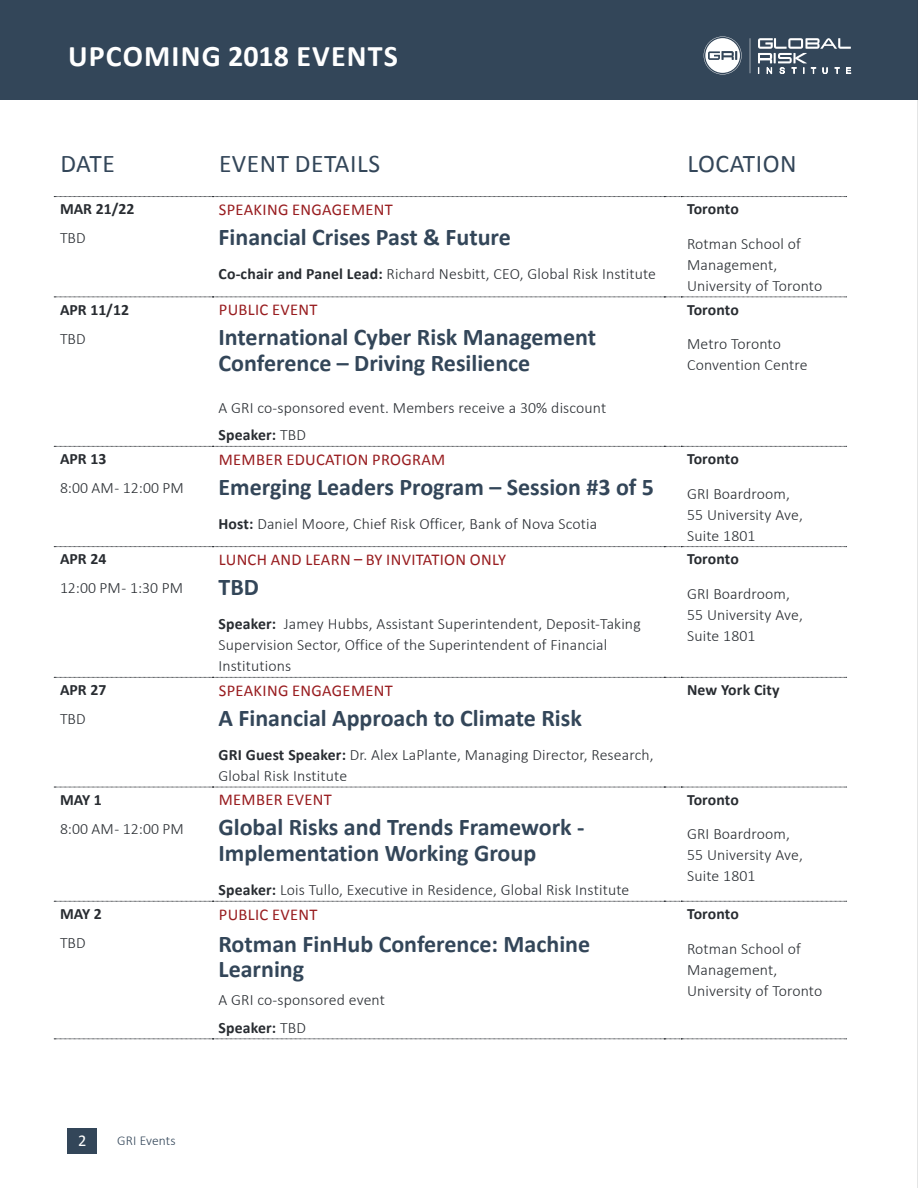
<style>
.page{position:relative;width:918px;height:1188px;background:#fff}
.page>*{position:absolute;margin:0;border:0;box-sizing:border-box;transform-origin:0 0}
.Section_Title{font:700 30px "Calibri";letter-spacing:.04em;color:#fff}
.Cover-_Subheader{font:25.5px "Calibri";letter-spacing:.02em;color:#334659}
.Event_title{font:700 24px/25.5px "Calibri";color:#334659}
.Section_Sub-sub_head{font:700 24px/25.5px "Calibri";color:#334659}
.Category_Label{font:16.5px "Calibri";letter-spacing:.02em;color:#981c1f}
.Normal_text{font:16.5px "Calibri";letter-spacing:.02em;color:#981c1f}
.t1{font:16.5px "Calibri";color:#fff}
.Normal_text-2{font:300 15.75px/21px "Calibri";letter-spacing:.01em;color:#282c31}
.Event_title-2{font:300 15.75px "Calibri";letter-spacing:.01em;color:#282c31}
.Time{font:300 15.75px "Calibri";color:#282c31}
.Normal_text-3{font:700 15.75px "Calibri";color:#282c31}
.Time-2{font:700 15.75px "Calibri";color:#282c31}
.Event_title-3{font:700 15.75px "Calibri";letter-spacing:.01em;color:#282c31}
.Date{font:700 15.75px "Calibri";letter-spacing:-.04em;color:#282c31}
.t2{font:300 13.5px "Calibri";letter-spacing:.01em;color:#334659}
.s1{font-weight:700}
.s2{font-weight:300}
</style>
<div class="page">
<div style="left:68px;top:1129px;width:29px;height:25px;background:#334659"></div>
<div style="left:0;top:0;width:918px;height:99px;background:#334659"></div>
<svg style="left:750px;top:38px;width:1px;height:35px"></svg>
<svg style="left:704px;top:36px;width:38px;height:39px"></svg>
<svg style="left:758px;top:38px;width:93px;height:36px"></svg>
<hr style="left:917px;top:0;width:1px;height:1188px;background:#282c31">
<svg style="left:54px;top:196px;width:793px;height:1px"></svg>
<svg style="left:54px;top:297px;width:793px;height:1px"></svg>
<svg style="left:54px;top:446px;width:793px;height:1px"></svg>
<svg style="left:54px;top:546px;width:793px;height:1px"></svg>
<svg style="left:54px;top:677px;width:793px;height:1px"></svg>
<svg style="left:54px;top:787px;width:793px;height:1px"></svg>
<svg style="left:54px;top:901px;width:793px;height:1px"></svg>
<svg style="left:54px;top:1039px;width:793px;height:1px"></svg>
<p class="Section_Title" style="left:68px;top:37px;width:331px">UPCOMING 2018 EVENTS</p>
<p class="Cover-_Subheader" style="left:60px;top:148px;width:56px">DATE</p>
<p class="Cover-_Subheader" style="left:219px;top:148px;width:162px">EVENT DETAILS</p>
<p class="Cover-_Subheader" style="left:688px;top:148px;width:110px">LOCATION</p>
<p class="Time-2" style="left:60px;top:199px;width:76px">MAR 21/22</p>
<p class="Time" style="left:60px;top:228px;width:27px">TBD</p>
<p class="Category_Label" style="left:219px;top:199px;width:175px">SPEAKING ENGAGEMENT</p>
<p class="Event_title" style="left:219px;top:224px;width:294px">Financial Crises Past &amp; Future</p>
<p class="Normal_text-2" style="left:219px;top:263px;width:439px"><span class="s1">Co-chair and Panel Lead:</span> Richard Nesbitt, CEO, Global Risk Institute</p>
<p class="Normal_text-3" style="left:687px;top:199px;width:53px">Toronto</p>
<p class="Normal_text-2" style="left:687px;top:233px;width:137px">Rotman School of<br>Management,<br>University of Toronto</p>
<p class="Time-2" style="left:60px;top:299px;width:71px">APR 11/12</p>
<p class="Time" style="left:60px;top:329px;width:27px">TBD</p>
<p class="Category_Label" style="left:219px;top:299px;width:100px">PUBLIC EVENT</p>
<p class="Event_title" style="left:219px;top:324px;width:379px">International Cyber Risk Management<br>Conference – Driving Resilience</p>
<p class="Event_title-2" style="left:219px;top:398px;width:389px">A GRI co-sponsored event. Members receive a 30% discount</p>
<p class="Event_title-3" style="left:219px;top:425px;width:89px">Speaker: <span class="s2">TBD</span></p>
<p class="Normal_text-3" style="left:687px;top:299px;width:53px">Toronto</p>
<p class="Normal_text-2" style="left:687px;top:333px;width:122px">Metro Toronto<br>Convention Centre</p>
<p class="Time-2" style="left:60px;top:449px;width:48px">APR 13</p>
<p class="Time" style="left:60px;top:478px;width:125px">8:00 AM - 12:00 PM</p>
<p class="Category_Label" style="left:219px;top:449px;width:228px">MEMBER EDUCATION PROGRAM</p>
<p class="Event_title" style="left:219px;top:474px;width:437px">Emerging Leaders Program – Session #3 of 5</p>
<p class="Normal_text-2" style="left:219px;top:513px;width:380px"><span class="s1">Host:</span> Daniel Moore, Chief Risk Officer, Bank of Nova Scotia</p>
<p class="Normal_text-3" style="left:687px;top:449px;width:53px">Toronto</p>
<p class="Normal_text-2" style="left:687px;top:483px;width:117px">GRI Boardroom,<br>55 University Ave,<br>Suite 1801</p>
<p class="Time-2" style="left:60px;top:549px;width:48px">APR 24</p>
<p class="Time" style="left:60px;top:578px;width:124px">12:00 PM - 1:30 PM</p>
<p class="Category_Label" style="left:219px;top:549px;width:289px">LUNCH AND LEARN – BY INVITATION ONLY</p>
<p class="Event_title" style="left:219px;top:574px;width:42px">TBD</p>
<p class="Normal_text-2" style="left:219px;top:613px;width:424px"><span class="s1">Speaker:</span> Jamey Hubbs, Assistant Superintendent, Deposit-Taking<br>Supervision Sector, Office of the Superintendent of Financial<br>Institutions</p>
<p class="Normal_text-3" style="left:687px;top:549px;width:53px">Toronto</p>
<p class="Normal_text-2" style="left:687px;top:583px;width:117px">GRI Boardroom,<br>55 University Ave,<br>Suite 1801</p>
<p class="Time-2" style="left:60px;top:680px;width:48px">APR 27</p>
<p class="Time" style="left:60px;top:709px;width:27px">TBD</p>
<p class="Category_Label" style="left:219px;top:680px;width:175px">SPEAKING ENGAGEMENT</p>
<p class="Event_title" style="left:219px;top:705px;width:365px">A Financial Approach to Climate Risk</p>
<p class="Normal_text-2" style="left:219px;top:744px;width:437px"><span class="s1">GRI Guest Speaker:</span> Dr. Alex LaPlante, Managing Director, Research,<br>Global Risk Institute</p>
<p class="Normal_text-3" style="left:687px;top:680px;width:94px">New York City</p>
<p class="Date" style="left:60px;top:790px;width:43px">MAY 1</p>
<p class="Time" style="left:60px;top:819px;width:125px">8:00 AM - 12:00 PM</p>
<p class="Category_Label" style="left:219px;top:790px;width:114px">MEMBER EVENT</p>
<p class="Section_Sub-sub_head" style="left:219px;top:815px;width:367px">Global Risks and Trends Framework -<br>Implementation Working Group</p>
<p class="Normal_text-2" style="left:219px;top:879px;width:412px"><span class="s1">Speaker:</span> Lois Tullo, Executive in Residence, Global Risk Institute</p>
<p class="Normal_text-3" style="left:687px;top:790px;width:53px">Toronto</p>
<p class="Normal_text-2" style="left:687px;top:823px;width:117px">GRI Boardroom,<br>55 University Ave,<br>Suite 1801</p>
<p class="Date" style="left:60px;top:904px;width:43px">MAY 2</p>
<p class="Time" style="left:60px;top:933px;width:27px">TBD</p>
<p class="Normal_text" style="left:219px;top:904px;width:100px">PUBLIC EVENT</p>
<p class="Section_Sub-sub_head" style="left:219px;top:931px;width:373px">Rotman FinHub Conference: Machine<br>Learning</p>
<p class="Event_title-2" style="left:219px;top:990px;width:168px">A GRI co-sponsored event</p>
<p class="Event_title-3" style="left:219px;top:1018px;width:89px">Speaker: <span class="s2">TBD</span></p>
<p class="Normal_text-3" style="left:687px;top:904px;width:53px">Toronto</p>
<p class="Normal_text-2" style="left:687px;top:938px;width:137px">Rotman School of<br>Management,<br>University of Toronto</p>
<p class="t1" style="left:78px;top:1130px;width:10px">2</p>
<p class="t2" style="left:117px;top:1132px;width:60px">GRI Events</p>
</div>
